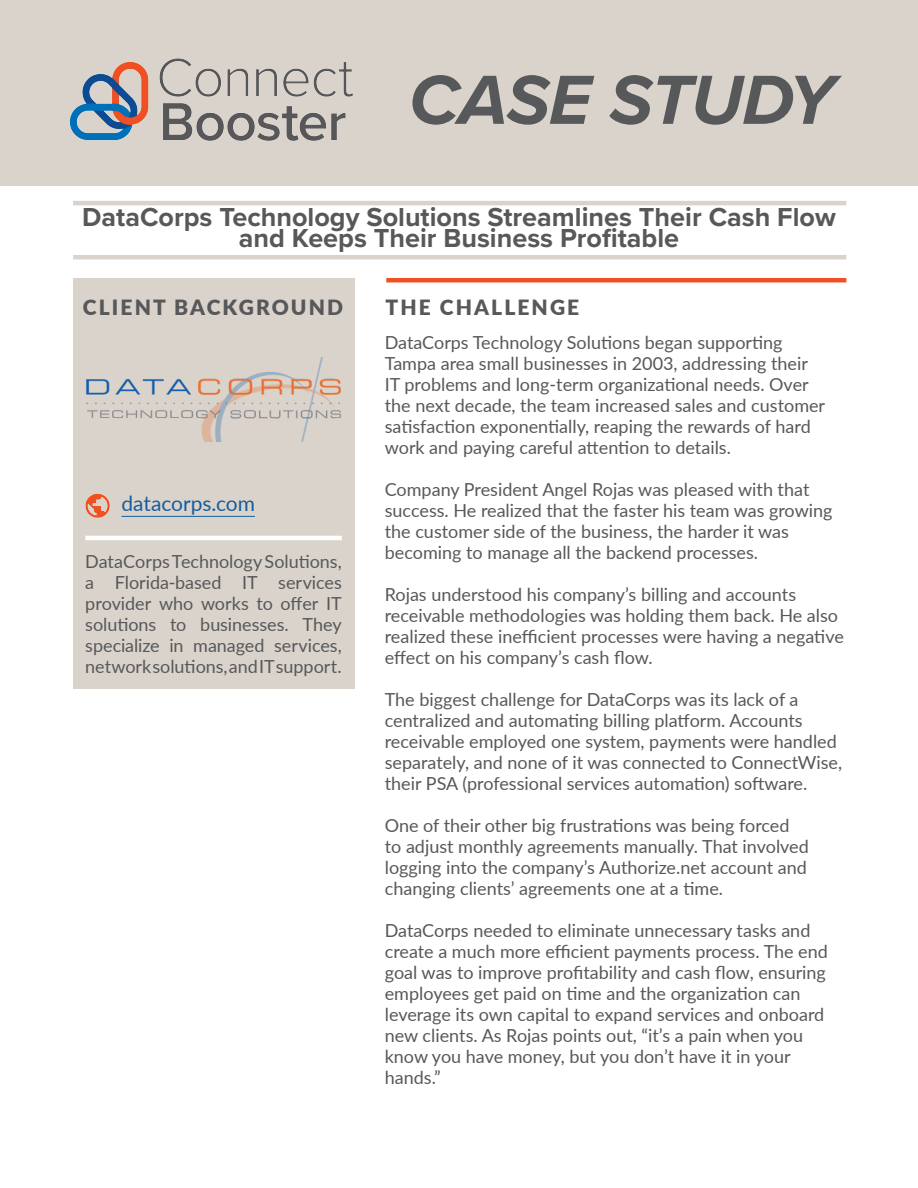
<style>
.page{position:relative;width:918px;height:1188px;background:#fff}
.page>*{position:absolute;margin:0;border:0;box-sizing:border-box;transform-origin:0 0}
.t1{font:italic 700 72px "Proxima Nova";letter-spacing:-.015em;color:#57585a}
.t2{font:700 27px/21px "Proxima Nova";color:#57585a;text-align:center}
.Second_Level_Heading{font:900 21px "Lato";letter-spacing:.1em;color:#57585a}
.Intro_Text{font:21px "Lato";letter-spacing:-.005em;color:#175d9e}
.t3{font:18px/21px "Lato";color:#57585a}
</style>
<div class="page">
<div style="left:0;top:0;width:918px;height:186px;background:#d9d3cb"></div>
<img style="left:69px;top:58px;width:284px;height:83px">
<div style="left:73px;top:278px;width:282px;height:326px;background:#d9d3cb"></div>
<hr style="left:73px;top:201px;width:773px;height:4px;background:#d9d3cb">
<hr style="left:73px;top:255px;width:773px;height:4px;background:#d9d3cb">
<hr style="left:386px;top:278px;width:460px;height:4px;background:#f05022">
<div style="left:73px;top:476px;width:282px;height:213px;background:#d9d3cb"></div>
<img style="left:85px;top:493px;width:25px;height:25px">
<hr style="left:122px;top:516px;width:133px;height:1px;background:#175d9e">
<hr style="left:85px;top:536px;width:257px;height:4px;background:#fff">
<img style="left:86px;top:358px;width:255px;height:83px">
<h1 class="t1" style="left:409px;top:46px;width:427px">CASE STUDY</h1>
<p class="t2" style="left:82px;top:206px;width:755px">DataCorps Technology Solutions Streamlines Their Cash Flow and Keeps Their Business Profitable</p>
<p class="Second_Level_Heading" style="left:83px;top:291px;width:262px">CLIENT BACKGROUND</p>
<p class="Intro_Text" style="left:122px;top:489px;width:135px">datacorps.com</p>
<p class="t3" style="left:85px;top:550px;width:258px;text-align:justify">DataCorps Technology Solutions, a Florida-based IT services provider who works to offer IT solutions to businesses. They specialize in managed services, network solutions, and IT support.</p>
<p class="Second_Level_Heading" style="left:386px;top:291px;width:195px">THE CHALLENGE</p>
<p class="t3" style="left:385px;top:331px;width:442px">DataCorps Technology Solutions began supporting Tampa area small businesses in 2003, addressing their IT problems and long-term organizational needs. Over the next decade, the team increased sales and customer satisfaction exponentially, reaping the rewards of hard work and paying careful attention to details.</p>
<p class="t3" style="left:385px;top:478px;width:449px">Company President Angel Rojas was pleased with that success. He realized that the faster his team was growing the customer side of the business, the harder it was becoming to manage all the backend processes.</p>
<p class="t3" style="left:385px;top:583px;width:461px">Rojas understood his company’s billing and accounts receivable methodologies was holding them back. He also realized these inefficient processes were having a negative effect on his company’s cash flow.</p>
<p class="t3" style="left:385px;top:688px;width:459px">The biggest challenge for DataCorps was its lack of a centralized and automating billing platform. Accounts receivable employed one system, payments were handled separately, and none of it was connected to ConnectWise, their PSA (professional services automation) software.</p>
<p class="t3" style="left:385px;top:814px;width:426px">One of their other big frustrations was being forced to adjust monthly agreements manually. That involved logging into the company’s Authorize.net account and changing clients’ agreements one at a time.</p>
<p class="t3" style="left:385px;top:919px;width:445px">DataCorps needed to eliminate unnecessary tasks and create a much more efficient payments process. The end goal was to improve profitability and cash flow, ensuring employees get paid on time and the organization can leverage its own capital to expand services and onboard new clients. As Rojas points out, “it’s a pain when you know you have money, but you don’t have it in your hands.”</p>
</div>
